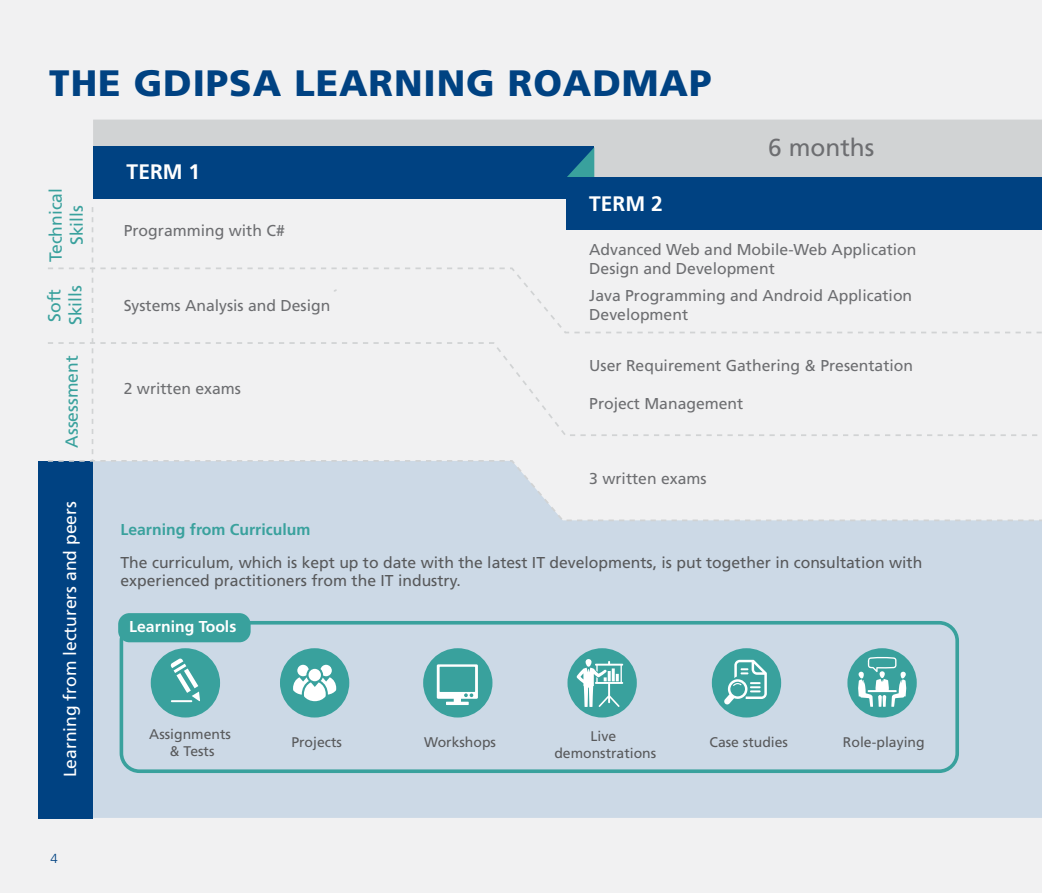
<style>
.page{position:relative;width:1042px;height:893px;background:#f1f1f2}
.page>*{position:absolute;margin:0;border:0;box-sizing:border-box;transform-origin:0 0}
.t1{font:900 36.75px "Frutiger LT";letter-spacing:.025em;color:#004282}
.t2{font:24.5px "Frutiger LT";color:#6d6e71}
.t3{font:700 21px "Frutiger LT";color:#fff}
.t4{font:17.5px/21px "Frutiger LT";color:#39a19d;text-align:center}
.t5{font:17.5px "Frutiger LT";color:#fff}
.t6{font:15.75px/18.9px "Frutiger LT";color:#6d6e71}
.t7{font:15.75px/18.9px "Frutiger LT";color:#58595b}
.t8{font:700 15.75px "Frutiger LT";color:#39a19d}
.t9{font:700 15.75px "Frutiger LT";color:#fff}
.t10{font:14px/16.8px "Frutiger LT";color:#58595b;text-align:center}
.t11{font:300 13.12px "Frutiger LT";color:#004282}
</style>
<div class="page">
<div style="left:93px;top:522px;width:949px;height:296px;background:#ccd9e6"></div>
<svg style="left:93px;top:120px;width:949px;height:102px;fill:#d1d3d4"></svg>
<div style="left:93px;top:146px;width:501px;height:53px;background:#004282"></div>
<svg style="left:567px;top:148px;width:27px;height:29px"></svg>
<div style="left:566px;top:177px;width:476px;height:52px;background:#004282"></div>
<svg style="left:92px;top:207px;width:1px;height:247px"></svg>
<div style="left:151px;top:648px;width:69px;height:69px;background:#39a19d;border-radius:50%"></div>
<svg style="left:170px;top:658px;width:30px;height:43px"></svg>
<hr style="left:171px;top:700px;width:21px;height:2px;background:#fff">
<div style="left:280px;top:648px;width:69px;height:69px;background:#39a19d;border-radius:50%"></div>
<svg style="left:293px;top:665px;width:43px;height:36px"></svg>
<div style="left:712px;top:648px;width:69px;height:69px;background:#39a19d;border-radius:50%"></div>
<svg style="left:724px;top:660px;width:43px;height:44px"></svg>
<div style="left:567px;top:648px;width:70px;height:69px;background:#39a19d;border-radius:50%"></div>
<svg style="left:576px;top:659px;width:47px;height:48px"></svg>
<div style="left:847px;top:648px;width:70px;height:69px;background:#39a19d;border-radius:50%"></div>
<svg style="left:858px;top:657px;width:48px;height:50px"></svg>
<div style="left:38px;top:461px;width:55px;height:357px;background:#004282"></div>
<div style="left:423px;top:648px;width:69px;height:69px;background:#39a19d;border-radius:50%"></div>
<svg style="left:437px;top:664px;width:41px;height:41px"></svg>
<div style="left:120px;top:621px;width:839px;height:152px;border:4px solid #39a19d;border-radius:18px"></div>
<div style="left:118px;top:613px;width:133px;height:29px;background:#39a19d;border-radius:11px"></div>
<svg style="left:48px;top:267px;width:994px;height:67px"></svg>
<svg style="left:48px;top:341px;width:990px;height:96px"></svg>
<svg style="left:47px;top:459px;width:995px;height:63px"></svg>
<h1 class="t1" style="left:49px;top:61px;width:664px">THE GDIPSA LEARNING ROADMAP</h1>
<h3 class="t3" style="left:127px;top:159px;width:75px">TERM 1</h3>
<h2 class="t2" style="left:768px;top:133px;width:108px">6 months</h2>
<p class="t4" style="left:45px;top:262px;width:76px;rotate:-90deg">Technical<br>Skills</p>
<p class="t4" style="left:44px;top:325px;width:41px;text-align:left;rotate:-90deg">Soft<br>Skills</p>
<p class="t4" style="left:61px;top:448px;width:94px;rotate:-90deg">Assessment</p>
<p class="t5" style="left:60px;top:777px;width:278px;rotate:-90deg">Learning from lecturers and peers</p>
<p class="t11" style="left:50px;top:851px;width:9px">4</p>
<p class="t6" style="left:124px;top:221px;width:163px">Programming with C#</p>
<p class="t6" style="left:124px;top:296px;width:208px">Systems Analysis and Design</p>
<p class="t6" style="left:124px;top:379px;width:119px">2 written exams</p>
<h3 class="t3" style="left:589px;top:192px;width:75px">TERM 2</h3>
<p class="t6" style="left:589px;top:240px;width:329px">Advanced Web and Mobile-Web Application<br>Design and Development</p>
<p class="t6" style="left:589px;top:286px;width:324px">Java Programming and Android Application<br>Development</p>
<p class="t6" style="left:589px;top:356px;width:325px">User Requirement Gathering &amp; Presentation</p>
<p class="t6" style="left:589px;top:394px;width:156px">Project Management</p>
<p class="t6" style="left:589px;top:469px;width:119px">3 written exams</p>
<p class="t8" style="left:120px;top:520px;width:191px">Learning from Curriculum</p>
<p class="t7" style="left:120px;top:553px;width:803px">The curriculum, which is kept up to date with the latest IT developments, is put together in consultation with experienced practitioners from the IT industry.</p>
<p class="t9" style="left:129px;top:617px;width:109px">Learning Tools</p>
<p class="t10" style="left:149px;top:726px;width:83px">Assignments &amp; Tests</p>
<p class="t10" style="left:291px;top:734px;width:52px">Projects</p>
<p class="t10" style="left:709px;top:734px;width:80px">Case studies</p>
<p class="t10" style="left:554px;top:728px;width:103px">Live demonstrations</p>
<p class="t10" style="left:843px;top:734px;width:83px">Role-playing</p>
<p class="t10" style="left:424px;top:734px;width:73px">Workshops</p>
</div>
